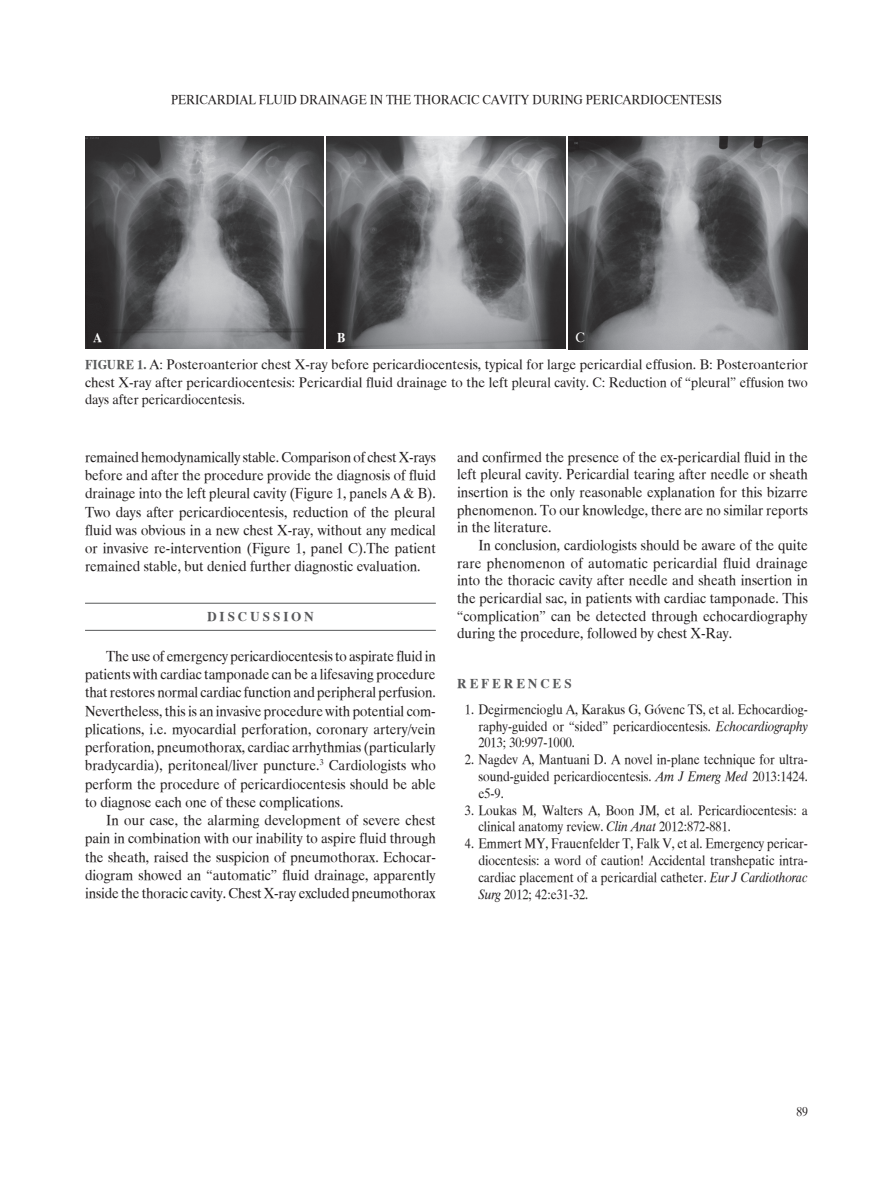
<style>
.page{position:relative;width:893px;height:1191px;background:#fff}
.page>*{position:absolute;margin:0;border:0;box-sizing:border-box;transform-origin:0 0}
.t1{font:15px/18.3px "UB Times";color:#231f20;text-align:justify;scale:.95 1}
.t2{font:14.25px/16.8px "UB Times";color:#231f20;text-align:justify;scale:.9 1}
.t3{font:14.25px/17.1px "UB Times";color:#231f20;text-align:justify;scale:.95 1}
.t4{font:14.25px "UB Times";color:#fff;scale:.95 1}
.t5{font:13.5px "UB Times";color:#231f20;scale:.9 1}
.t6{font:13.5px "UB Times Bold";letter-spacing:.21em;color:#57585a}
.t7{font:13.5px "UB Times Bold";letter-spacing:.21em;color:#57585a;scale:.95 1}
.t8{font:13.5px "UB Times Bold";color:#fff;scale:.95 1}
.s1{font-family:"UB Times Bold";font-size:13.5px;color:#57585a}
.s2{font-family:"UB Times Italic"}
</style>
<div class="page">
<img style="left:85px;top:136px;width:239px;height:213px">
<hr style="left:85px;top:603px;width:351px;height:1px;background:#57585a">
<hr style="left:85px;top:630px;width:351px;height:1px;background:#57585a">
<img style="left:327px;top:136px;width:239px;height:213px">
<img style="left:569px;top:136px;width:239px;height:214px">
<p class="t5" style="left:171px;top:92px;width:18px">Pericardial</p>
<p class="t5" style="left:259px;top:92px;width:18px">Fluid</p>
<p class="t5" style="left:300px;top:92px;width:21px">Draina</p>
<p class="t5" style="left:349px;top:92px;width:52px">gein the</p>
<p class="t5" style="left:414px;top:92px;width:19px">Thoracic</p>
<p class="t5" style="left:482px;top:92px;width:19px">Cavit</p>
<p class="t5" style="left:521px;top:92px;width:34px">y Durin</p>
<p class="t5" style="left:574px;top:92px;width:31px">g Pericardiocentesis</p>
<p class="t8" style="left:94px;top:330px;width:10px">A</p>
<p class="t8" style="left:337px;top:330px;width:10px">B</p>
<p class="t4" style="left:576px;top:330px;width:11px">C</p>
<p class="t7" style="left:85px;top:358px;width:34px">FIGURE</p>
<p class="t3" style="left:85px;top:357px;width:762px;text-indent:52px"><span class="s1">1.</span> A: Posteroanterior chest X-ray before pericardiocentesis, typical for large pericardial effusion. B: Posteroanterior chest X-ray after pericardiocentesis: Pericardial fluid drainage to the left pleural cavity. C: Reduction of “pleural” effusion two days after pericardiocentesis.</p>
<p class="t1" style="left:85px;top:448px;width:371px">remained hemodynamically stable. Comparison of chest X-rays before and after the procedure provide the diagnosis of fluid drainage into the left pleural cavity (Figure 1, panels A &amp; B).<br>Two days after pericardiocentesis, reduction of the pleural fluid was obvious in a new chest X-ray, without any medical or invasive re-intervention (Figure 1, panel C).The patient remained stable, but denied further diagnostic evaluation.</p>
<p class="t6" style="left:207px;top:610px;width:108px">DISCUSSION</p>
<p class="t1" style="left:85px;top:647px;width:371px;text-indent:21px">The use of emergency pericardiocentesis to aspirate fluid in patients with cardiac tamponade can be a lifesaving procedure that restores normal cardiac function and peripheral perfusion.<br>Nevertheless, this is an invasive procedure with potential com&shy;plications, i.e. myocardial perforation, coronary artery/vein perforation, pneumothorax, cardiac arrhythmias (particularly bradycardia), peritoneal/liver puncture.<sup>3</sup> Cardiologists who perform the procedure of pericardiocentesis should be able to diagnose each one of these complications.</p>
<p class="t1" style="left:85px;top:811px;width:371px;text-indent:21px">In our case, the alarming development of severe chest pain in combination with our inability to aspire fluid through the sheath, raised the suspicion of pneumothorax. Echocar&shy;diogram showed an “automatic” fluid drainage, apparently inside the thoracic cavity. Chest X-ray excluded pneumothorax</p>
<p class="t1" style="left:457px;top:448px;width:371px;line-height:17.5px">and confirmed the presence of the ex-pericardial fluid in the left pleural cavity. Pericardial tearing after needle or sheath insertion is the only reasonable explanation for this bizarre phenomenon. To our knowledge, there are no similar reports in the literature.</p>
<p class="t1" style="left:457px;top:536px;width:371px;line-height:17.7px;text-indent:21px">In conclusion, cardiologists should be aware of the quite rare phenomenon of automatic pericardial fluid drainage into the thoracic cavity after needle and sheath insertion in the pericardial sac, in patients with cardiac tamponade. This “complication” can be detected through echocardiography during the procedure, followed by chest X-Ray.</p>
<p class="t6" style="left:457px;top:676px;width:116px">REFERENCES</p>
<p class="t2" style="left:478px;top:701px;width:368px;text-indent:-13px">1. Degirmencioglu A, Karakus G, Güvenc TS, et al. Echocardiog&shy;raphy-guided or “sided” pericardiocentesis. <span class="s2">Echocardiography </span>2013; 30:997-1000.</p>
<p class="t2" style="left:478px;top:751px;width:368px;text-indent:-13px">2. Nagdev A, Mantuani D. A novel in-plane technique for ultra&shy;sound-guided pericardiocentesis. <span class="s2">Am J Emerg Med</span> 2013:1424. e5-9.</p>
<p class="t2" style="left:478px;top:802px;width:368px;text-indent:-13px">3. Loukas M, Walters A, Boon JM, et al. Pericardiocentesis: a clinical anatomy review. <span class="s2">Clin Anat</span> 2012:872-881.</p>
<p class="t2" style="left:478px;top:835px;width:368px;text-indent:-13px">4. Emmert MY, Frauenfelder T, Falk V, et al. Emergency pericar&shy;diocentesis: a word of caution! Accidental transhepatic intra&shy;cardiac placement of a pericardial catheter. <span class="s2">Eur J Cardiothorac Surg</span> 2012; 42:e31-32.</p>
<p class="t5" style="left:796px;top:1104px;width:14px">89</p>
</div>
